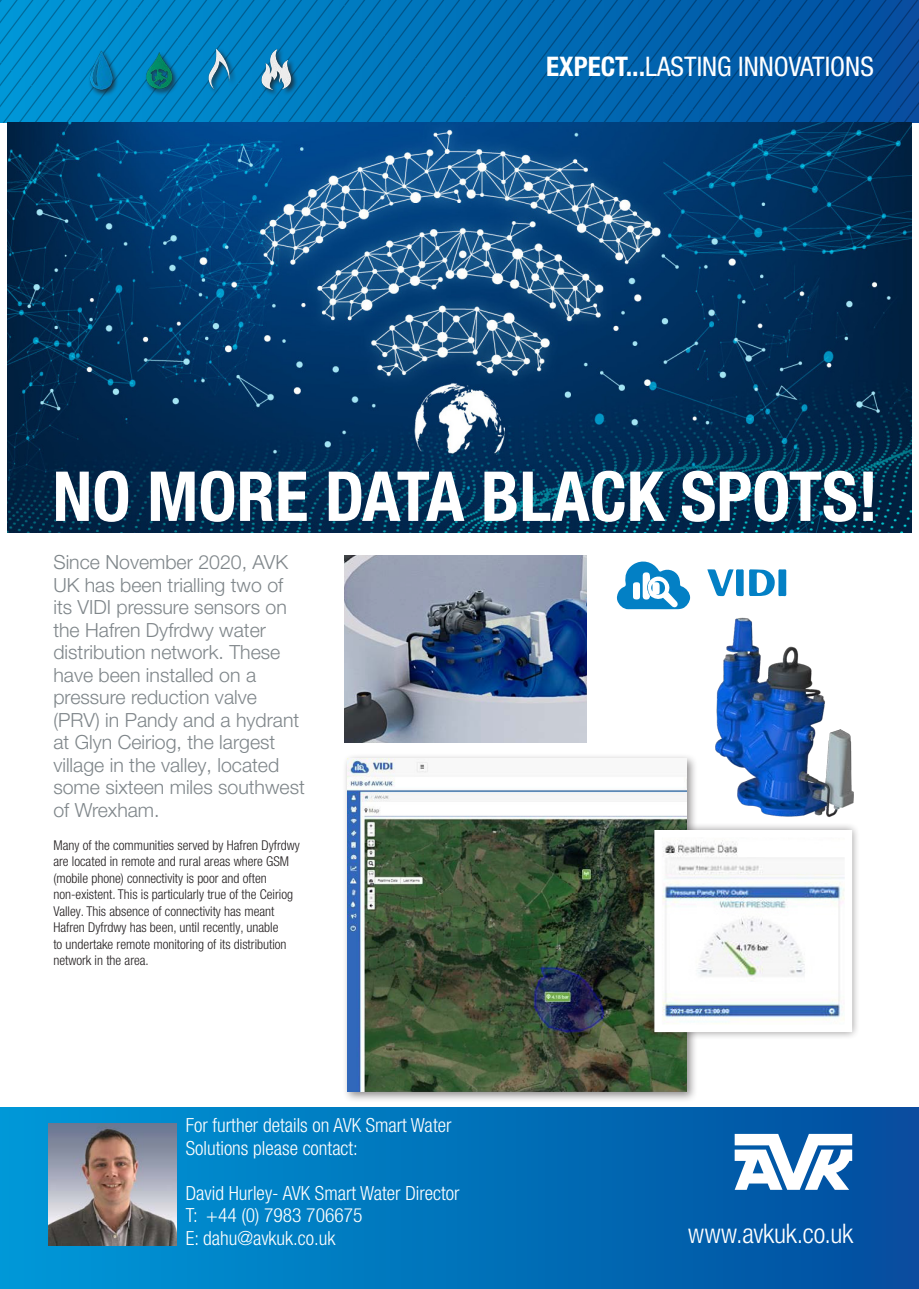
<style>
.page{position:relative;width:919px;height:1289px;background:#fff}
.page>*{position:absolute;margin:0;border:0;box-sizing:border-box;transform-origin:0 0}
.t1{font:700 condensed 69px "Helvetica Neue LT Pro";color:#fff}
.t2{font:condensed 27px "Helvetica Neue LT Pro";color:#fff}
.t3{font:300 condensed 27px "Helvetica Neue LT Pro";letter-spacing:-.005em;color:#fff}
.t4{font:300 19.5px/22.5px "Helvetica Neue LT Pro";color:#7f868a}
.t5{font:300 condensed 19.5px/22.5px "Helvetica Neue LT Pro";color:#fff}
.t6{font:300 condensed 13.5px/16.5px "Helvetica Neue LT Pro";color:#231f20}
.s1{font-weight:700}
</style>
<div class="page">
<svg style="left:0;top:0;width:918px;height:122px;background:#006cb3"></svg>
<div style="left:0;top:1107px;width:918px;height:181px;background:linear-gradient(to right,#0298d5,#024d9f)"></div>
<div style="left:88px;top:47px;width:210px;height:50px;background:#231f20;opacity:.75"></div>
<img style="left:80px;top:45px;width:218px;height:47px">
<svg style="left:734px;top:1133px;width:118px;height:56px"></svg>
<img style="left:7px;top:122px;width:904px;height:411px">
<img style="left:49px;top:1123px;width:127px;height:122px">
<div style="left:342px;top:753px;width:355px;height:349px;background:#231f20;opacity:.51"></div>
<img style="left:347px;top:758px;width:339px;height:333px">
<div style="left:646px;top:821px;width:214px;height:219px;background:#231f20;opacity:.5"></div>
<img style="left:663px;top:839px;width:180px;height:184px">
<img style="left:685px;top:617px;width:175px;height:213px">
<img style="left:344px;top:555px;width:242px;height:187px">
<svg style="left:749px;top:569px;width:37px;height:27px"></svg>
<svg style="left:707px;top:569px;width:36px;height:27px"></svg>
<svg style="left:617px;top:561px;width:73px;height:48px"></svg>
<p class="t2" style="left:546px;top:51px;width:329px"><span class="s1">EXPECT...</span>LASTING INNOVATIONS</p>
<p class="t1" style="left:53px;top:454px;width:827px">NO MORE DATA BLACK SPOTS!</p>
<p class="t4" style="left:53px;top:550px;width:253px">Since November 2020, AVK<br>UK has been trialling two of its VIDI pressure sensors on the Hafren Dyfrdwy water distribution network. These have been installed on a pressure reduction valve (PRV) in Pandy and a hydrant at Glyn Ceiriog, the largest village in the valley, located some sixteen miles southwest of Wrexham.</p>
<p class="t6" style="left:53px;top:836px;width:248px">Many of the communities served by Hafren Dyfrdwy are located in remote and rural areas where GSM (mobile phone) connectivity is poor and often non-existent. This is particularly true of the Ceiriog Valley. This absence of connectivity has meant Hafren Dyfrdwy has been, until recently, unable<br>to undertake remote monitoring of its distribution network in the area.</p>
<p class="t5" style="left:186px;top:1114px;width:267px">For further details on AVK Smart Water<br>Solutions please contact:</p>
<p class="t5" style="left:186px;top:1181px;width:275px">David Hurley- AVK Smart Water Director</p>
<p class="t5" style="left:186px;top:1204px;width:178px">T: +44 (0) 7983 706675</p>
<p class="t5" style="left:186px;top:1226px;width:151px">E: dahu@avkuk.co.uk</p>
<h2 class="t3" style="left:688px;top:1217px;width:166px">www.avkuk.co.uk</h2>
</div>
